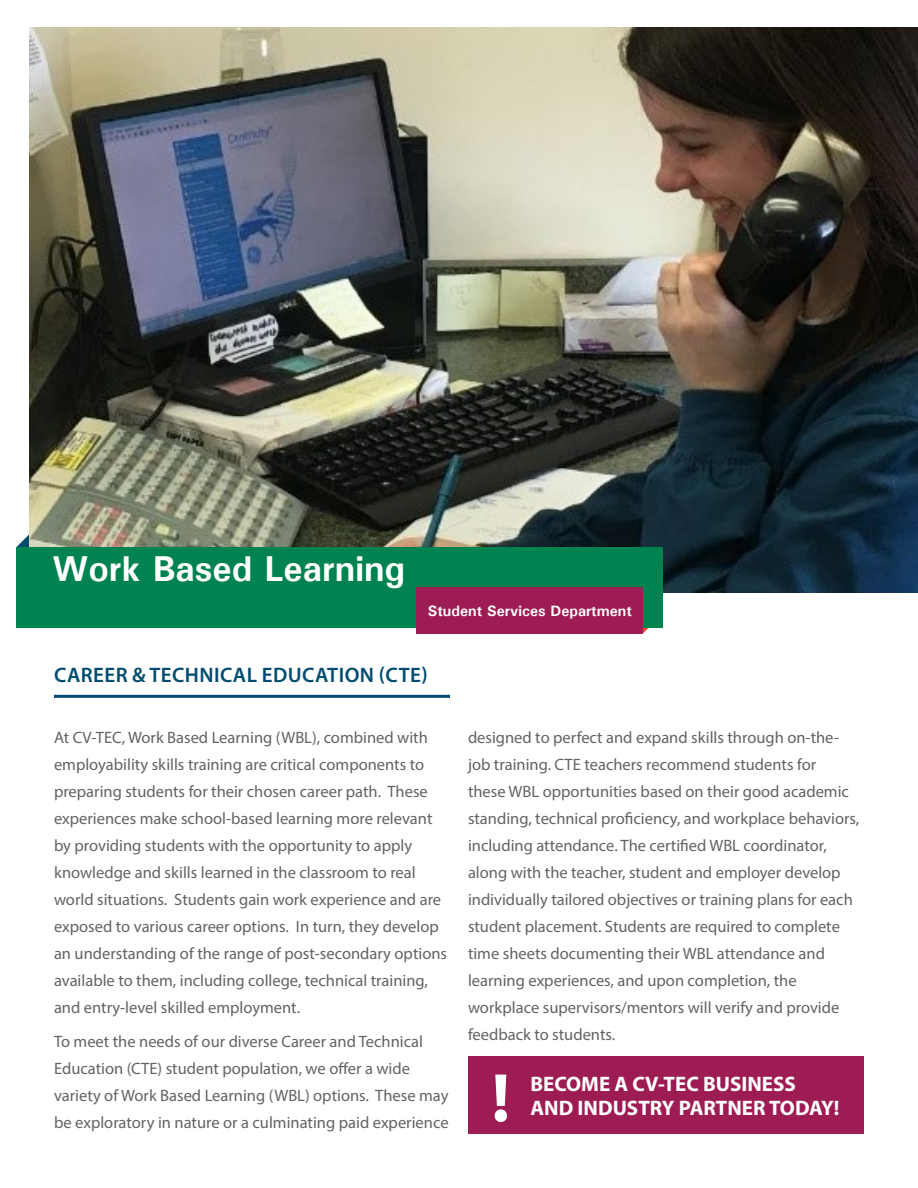
<style>
.page{position:relative;width:918px;height:1188px;background:#fff}
.page>*{position:absolute;margin:0;border:0;box-sizing:border-box;transform-origin:0 0}
.t1{font:700 69.3px "Myriad Pro";color:#fff}
.t2{font:700 36px "Univers";color:#fff}
.t3{font:700 21px "Myriad Pro";color:#fff}
.Gray_Body_Copy{font:600 21px "Myriad Pro";letter-spacing:.02em;color:#004c6f}
.Gray_Body_Copy-2{font:16.5px/27px "Myriad Pro";color:#636366}
.t4{font:700 15px "Univers";color:#fff}
</style>
<div class="page">
<svg style="left:16px;top:527px;width:14px;height:20px"></svg>
<svg style="left:643px;top:628px;width:6px;height:5px"></svg>
<img style="left:30px;top:28px;width:888px;height:565px">
<div style="left:16px;top:547px;width:647px;height:81px;background:#008251"></div>
<div style="left:416px;top:587px;width:227px;height:46px;background:#9e1c54"></div>
<hr style="left:54px;top:695px;width:396px;height:3px;background:#004c6f">
<div style="left:468px;top:1057px;width:396px;height:77px;background:#9e1c54"></div>
<p class="t2" style="left:52px;top:546px;width:354px">Work Based Learning</p>
<p class="t4" style="left:428px;top:601px;width:206px">Student Services Department</p>
<p class="Gray_Body_Copy" style="left:54px;top:662px;width:375px">CAREER &amp; TECHNICAL EDUCATION (CTE)</p>
<p class="Gray_Body_Copy-2" style="left:54px;top:724px;width:395px">At CV-TEC, Work Based Learning (WBL), combined with employability skills training are critical components to preparing students for their chosen career path. These experiences make school-based learning more relevant by providing students with the opportunity to apply knowledge and skills learned in the classroom to real world situations. Students gain work experience and are exposed to various career options. In turn, they develop an understanding of the range of post-secondary options available to them, including college, technical training, and entry-level skilled employment.</p>
<p class="Gray_Body_Copy-2" style="left:54px;top:1028px;width:396px">To meet the needs of our diverse Career and Technical Education (CTE) student population, we offer a wide variety of Work Based Learning (WBL) options. These may be exploratory in nature or a culminating paid experience</p>
<p class="Gray_Body_Copy-2" style="left:468px;top:724px;width:393px">designed to perfect and expand skills through on-the&shy;job training. CTE teachers recommend students for<br>these WBL opportunities based on their good academic standing, technical proficiency, and workplace behaviors, including attendance. The certified WBL coordinator, along with the teacher, student and employer develop individually tailored objectives or training plans for each student placement. Students are required to complete time sheets documenting their WBL attendance and learning experiences, and upon completion, the workplace supervisors/mentors will verify and provide feedback to students.</p>
<p class="t1" style="left:492px;top:1053px;width:20px">!</p>
<p class="t3" style="left:530px;top:1070px;width:267px">BECOME A CV-TEC BUSINESS</p>
<p class="t3" style="left:530px;top:1094px;width:310px">AND INDUSTRY PARTNER TODAY!</p>
</div>
